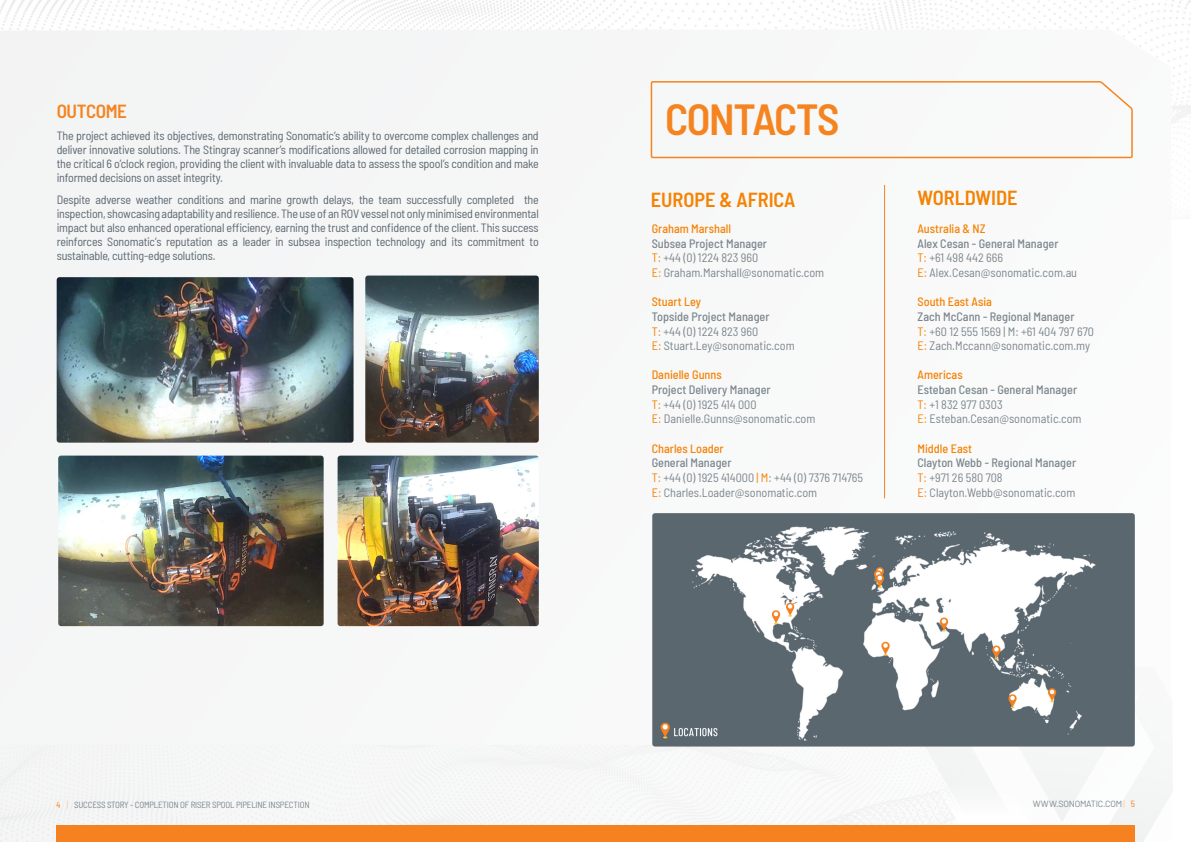
<style>
.page{position:relative;width:1191px;height:842px;background:#fff}
.page>*{position:absolute;margin:0;border:0;box-sizing:border-box;transform-origin:0 0}
.HEADING{font:600 semi-condensed 43.5px "Barlow";letter-spacing:-.03em;color:#f58420}
.t1{font:600 semi-condensed 20.3px "Barlow";color:#f58202}
.SUBHEADING___1{font:600 semi-condensed 19px "Barlow";letter-spacing:-.025em;color:#f58420}
.t2{font:semi-condensed 12.2px "Barlow";color:#7c878e}
.t3{font:500 semi-condensed 12.2px "Barlow";color:#7c878e}
.t4{font:500 semi-condensed 12.2px "Barlow";color:#f58202}
.INTRO_TEXT{font:semi-condensed 12px/14px "Barlow";letter-spacing:-.02em;color:#5b6770;text-align:justify}
.t5{font:semi-condensed 9px "Barlow";letter-spacing:-.02em;color:#7c888f}
.t6{font:9px "Barlow";letter-spacing:-.025em;color:#7c888f}
.s1{color:#f58202}
.s2{color:#f58220}
.s3{color:#f58120}
.s4{color:#fcc89b}
.s5{font-stretch:semi-condensed;color:#fcc89b}
.s6{font-stretch:semi-condensed;color:#f58120}
</style>
<div class="page">
<div style="left:0;top:526px;width:1135px;height:316px;background:#f6f7f7"></div>
<svg style="left:925px;top:627px;width:246px;height:215px"></svg>
<svg style="left:57px;top:767px;width:1077px;height:59px"></svg>
<div style="left:56px;top:826px;width:1078px;height:16px;background:#f58120"></div>
<svg style="left:650px;top:80px;width:483px;height:79px"></svg>
<hr style="left:884px;top:185px;width:1px;height:313px;background:#f58220">
<img style="left:652px;top:513px;width:482px;height:233px">
<div style="left:905px;top:681px;width:13px;height:21px;background:#fff;border-radius:50%"></div>
<img style="left:337px;top:456px;width:202px;height:170px">
<img style="left:58px;top:456px;width:266px;height:170px">
<img style="left:365px;top:276px;width:174px;height:167px">
<img style="left:57px;top:277px;width:296px;height:166px">
<p class="SUBHEADING___1" style="left:57px;top:97px;width:72px">OUTCOME</p>
<p class="INTRO_TEXT" style="left:57px;top:128px;width:483px">The project achieved its objectives, demonstrating Sonomatic’s ability to overcome complex challenges and deliver innovative solutions. The Stingray scanner’s modifications allowed for detailed corrosion mapping in the critical 6 o’clock region, providing the client with invaluable data to assess the spool’s condition and make informed decisions on asset integrity.</p>
<p class="INTRO_TEXT" style="left:57px;top:192px;width:483px">Despite adverse weather conditions and marine growth delays, the team successfully completed the inspection, showcasing adaptability and resilience. The use of an ROV vessel not only minimised environmental impact but also enhanced operational efficiency, earning the trust and confidence of the client. This success reinforces Sonomatic’s reputation as a leader in subsea inspection technology and its commitment to sustainable, cutting-edge solutions.</p>
<p class="HEADING" style="left:665px;top:88px;width:176px">CONTACTS</p>
<p class="t1" style="left:650px;top:185px;width:146px">EUROPE &amp; AFRICA</p>
<p class="t4" style="left:651px;top:220px;width:81px">Graham Marshall</p>
<p class="t3" style="left:651px;top:235px;width:117px">Subsea Project Manager</p>
<p class="t2" style="left:651px;top:249px;width:108px"><span class="s1">T:</span> +44 (0) 1224 823 960</p>
<p class="t2" style="left:651px;top:264px;width:174px"><span class="s1">E:</span> Graham.Marshall@sonomatic.com</p>
<p class="t4" style="left:651px;top:293px;width:51px">Stuart Ley</p>
<p class="t3" style="left:651px;top:308px;width:119px">Topside Project Manager</p>
<p class="t2" style="left:651px;top:322px;width:108px"><span class="s1">T:</span> +44 (0) 1224 823 960</p>
<p class="t2" style="left:651px;top:337px;width:145px"><span class="s1">E:</span> Stuart.Ley@sonomatic.com</p>
<p class="t4" style="left:651px;top:366px;width:72px">Danielle Gunns</p>
<p class="t3" style="left:651px;top:381px;width:120px">Project Delivery Manager</p>
<p class="t2" style="left:651px;top:396px;width:106px"><span class="s1">T:</span> +44 (0) 1925 414 000</p>
<p class="t2" style="left:651px;top:410px;width:165px"><span class="s1">E:</span> Danielle.Gunns@sonomatic.com</p>
<p class="t4" style="left:651px;top:439px;width:74px">Charles Loader</p>
<p class="t3" style="left:651px;top:454px;width:81px">General Manager</p>
<p class="t2" style="left:651px;top:469px;width:213px"><span class="s1">T:</span> +44 (0) 1925 414000 <span class="s1">| M</span>: +44 (0) 7376 714765</p>
<p class="t2" style="left:651px;top:483px;width:167px"><span class="s1">E:</span> Charles.Loader@sonomatic.com</p>
<p class="t1" style="left:917px;top:183px;width:101px">WORLDWIDE</p>
<p class="t4" style="left:917px;top:220px;width:70px">Australia &amp; NZ</p>
<p class="t3" style="left:917px;top:235px;width:142px">Alex Cesan - General Manager</p>
<p class="t2" style="left:917px;top:249px;width:87px"><span class="s1">T:</span> +61 498 442 666</p>
<p class="t2" style="left:917px;top:264px;width:161px"><span class="s1">E:</span> Alex.Cesan@sonomatic.com.au</p>
<p class="t4" style="left:917px;top:293px;width:76px">South East Asia</p>
<p class="t3" style="left:917px;top:308px;width:158px">Zach McCann - Regional Manager</p>
<p class="t2" style="left:917px;top:322px;width:178px"><span class="s1">T:</span> +60 12 555 1569 | M: +61 404 797 670</p>
<p class="t2" style="left:917px;top:337px;width:174px"><span class="s1">E:</span> Zach.Mccann@sonomatic.com.my</p>
<p class="t4" style="left:917px;top:366px;width:47px">Americas</p>
<p class="t3" style="left:917px;top:381px;width:161px">Esteban Cesan - General Manager</p>
<p class="t2" style="left:917px;top:396px;width:87px"><span class="s1">T:</span> +1 832 977 0303</p>
<p class="t2" style="left:917px;top:410px;width:166px"><span class="s1">E:</span> Esteban.Cesan@sonomatic.com</p>
<p class="t4" style="left:917px;top:439px;width:56px">Middle East</p>
<p class="t3" style="left:917px;top:454px;width:160px">Clayton Webb - Regional Manager</p>
<p class="t2" style="left:917px;top:469px;width:87px"><span class="s1">T:</span> +971 26 580 708</p>
<p class="t2" style="left:917px;top:483px;width:159px"><span class="s2">E:</span> Clayton.Webb@sonomatic.com</p>
<p class="t5" style="left:56px;top:798px;width:255px"><span class="s3">4</span> <span class="s4">|</span> SUCCESS STORY - COMPLETION OF RISER SPOOL PIPELINE INSPECTION</p>
<p class="t6" style="left:1032px;top:797px;width:103px">WWW.SONOMATIC.COM<span class="s5">|</span> <span class="s6">5</span></p>
</div>
